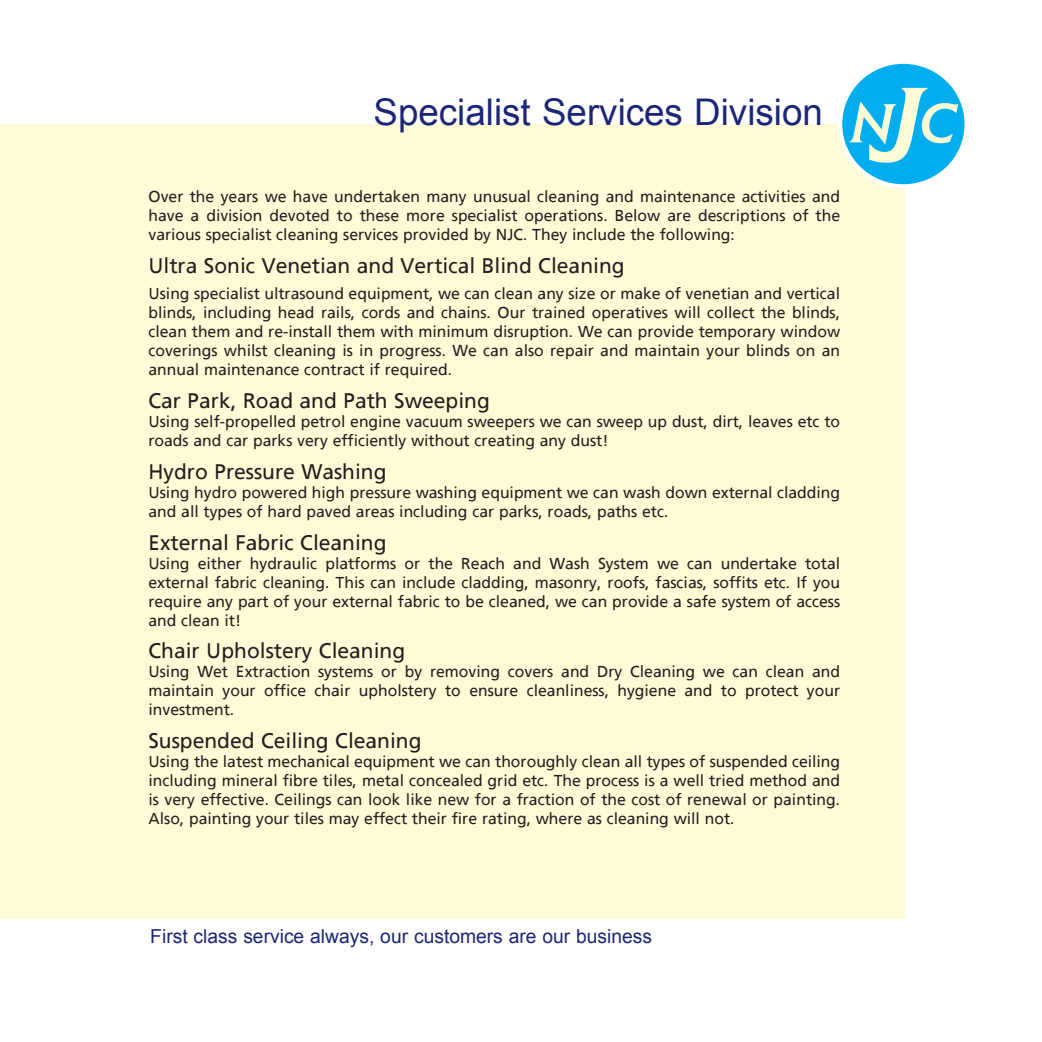
<style>
.page{position:relative;width:1042px;height:1042px;background:#fff}
.page>*{position:absolute;margin:0;border:0;box-sizing:border-box;transform-origin:0 0}
.t1{font:36.75px "Arial";color:#1b2677}
.t2{font:21px "Frutiger Linotype";color:#231f20}
.t3{font:19.25px "Arial";color:#1b2677}
.t4{font:15.75px/18.9px "Frutiger Linotype";color:#231f20;text-align:justify}
</style>
<div class="page">
<div style="left:0;top:124px;width:904px;height:795px;background:#fffbd6"></div>
<div style="left:840px;top:62px;width:126px;height:124px;background:#00aeef;border-radius:50%"></div>
<div style="left:838px;top:60px;width:130px;height:128px;border:4px solid #fff;border-radius:50%"></div>
<svg style="left:849px;top:88px;width:109px;height:75px"></svg>
<p class="t1" style="left:373px;top:88px;width:451px">Specialist Services Division</p>
<p class="t4" style="left:148px;top:187px;width:693px">Over the years we have undertaken many unusual cleaning and maintenance activities and have a division devoted to these more specialist operations. Below are descriptions of the various specialist cleaning services provided by NJC. They include the following:</p>
<p class="t2" style="left:148px;top:253px;width:478px">Ultra Sonic Venetian and Vertical Blind Cleaning</p>
<p class="t4" style="left:148px;top:284px;width:693px">Using specialist ultrasound equipment, we can clean any size or make of venetian and vertical blinds, including head rails, cords and chains. Our trained operatives will collect the blinds, clean them and re-install them with minimum disruption. We can provide temporary window coverings whilst cleaning is in progress. We can also repair and maintain your blinds on an annual maintenance contract if required.</p>
<p class="t2" style="left:148px;top:388px;width:343px">Car Park, Road and Path Sweeping</p>
<p class="t4" style="left:148px;top:412px;width:693px">Using self-propelled petrol engine vacuum sweepers we can sweep up dust, dirt, leaves etc to roads and car parks very efficiently without creating any dust!</p>
<p class="t2" style="left:148px;top:459px;width:240px">Hydro Pressure Washing</p>
<p class="t4" style="left:148px;top:483px;width:693px">Using hydro powered high pressure washing equipment we can wash down external cladding and all types of hard paved areas including car parks, roads, paths etc.</p>
<p class="t2" style="left:148px;top:529px;width:240px">External Fabric Cleaning</p>
<p class="t4" style="left:148px;top:553px;width:693px">Using either hydraulic platforms or the Reach and Wash System we can undertake total external fabric cleaning. This can include cladding, masonry, roofs, fascias, soffits etc. If you require any part of your external fabric to be cleaned, we can provide a safe system of access and clean it!</p>
<p class="t2" style="left:148px;top:638px;width:258px">Chair Upholstery Cleaning</p>
<p class="t4" style="left:148px;top:662px;width:693px">Using Wet Extraction systems or by removing covers and Dry Cleaning we can clean and maintain your office chair upholstery to ensure cleanliness, hygiene and to protect your investment.</p>
<p class="t2" style="left:148px;top:728px;width:275px">Suspended Ceiling Cleaning</p>
<p class="t4" style="left:148px;top:752px;width:693px">Using the latest mechanical equipment we can thoroughly clean all types of suspended ceiling including mineral fibre tiles, metal concealed grid etc. The process is a well tried method and is very effective. Ceilings can look like new for a fraction of the cost of renewal or painting.<br>Also, painting your tiles may effect their fire rating, where as cleaning will not.</p>
<p class="t3" style="left:150px;top:923px;width:503px">First class service always, our customers are our business</p>
</div>
